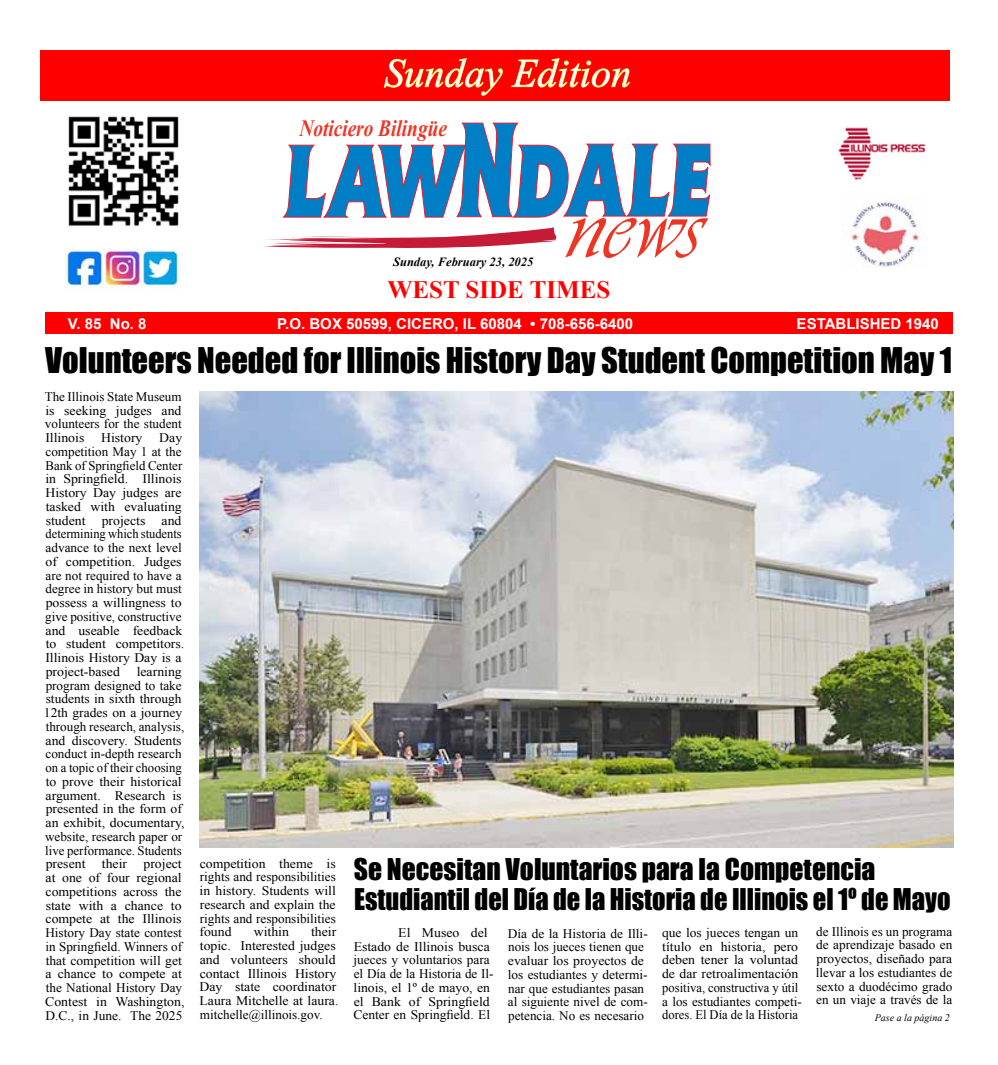
<style>
.page{position:relative;width:998px;height:1065px;background:#fff}
.page>*{position:absolute;margin:0;border:0;box-sizing:border-box;transform-origin:0 0}
.t1{font:96.38px "Vivante DTCITALIC";color:#ee3524}
.t2{font:italic 50px "Aparajita";color:#fff}
.t3{font:32.5px "Impact";color:#000}
.t4{font:27.5px/30px "Impact";color:#000}
.t5{font:700 25px "Times New Roman";color:#f00}
.t6{font:italic 700 23.25px "Times New Roman";color:#ee3524;scale:.83 1}
.t7{font:700 15px "Arial";color:#fff}
.t8{font:13.12px/13.8px "Times New Roman";color:#000;scale:1.05 1}
.t9{font:13.12px/13.8px "Times New Roman";color:#000;text-align:justify}
.t10{font:italic 700 12.5px "Times New Roman";color:#000}
.t11{font:italic 10px "Times New Roman";color:#000}
</style>
<div class="page">
<img style="left:849px;top:195px;width:78px;height:72px">
<img style="left:837px;top:127px;width:89px;height:53px">
<div style="left:46px;top:312px;width:907px;height:22px;background:#f00"></div>
<svg style="left:282px;top:122px;width:429px;height:96px"></svg>
<svg style="left:263px;top:227px;width:294px;height:21px"></svg>
<img style="left:68px;top:116px;width:111px;height:110px">
<img style="left:65px;top:248px;width:114px;height:41px">
<div style="left:40px;top:50px;width:909px;height:50px;background:#f00"></div>
<svg style="left:384px;top:58px;width:119px;height:38px"></svg>
<svg style="left:511px;top:58px;width:119px;height:30px"></svg>
<img style="left:199px;top:391px;width:754px;height:456px">
<h2 class="t2" style="left:384px;top:49px;width:248px">Sunday Edition</h2>
<h3 class="t6" style="left:299px;top:112px;width:179px">Noticiero Bilingüe</h3>
<h1 class="t1" style="left:565px;top:170px;width:137px">news</h1>
<h3 class="t5" style="left:387px;top:272px;width:224px">WEST SIDE TIMES</h3>
<p class="t10" style="left:393px;top:253px;width:142px">Sunday, February 23, 2025</p>
<p class="t7" style="left:68px;top:314px;width:80px">V. 85 No. 8</p>
<p class="t7" style="left:277px;top:314px;width:357px">P.O. BOX 50599, CICERO, IL 60804 • 708-656-6400</p>
<p class="t7" style="left:796px;top:314px;width:144px">ESTABLISHED 1940</p>
<h3 class="t3" style="left:45px;top:335px;width:908px">Volunteers Needed for Illinois History Day Student Competition May 1</h3>
<p class="t9" style="left:45px;top:389px;width:139px">The Illinois State Museum is seeking judges and volunteers for the student Illinois</p>
<p class="t8" style="left:101px;top:431px;width:41px">History</p>
<p class="t8" style="left:45px;top:431px;width:134px;text-indent:114px">Day competition May 1 at the<br>Bank of Springfield Center in Springfield. Illinois<br>History Day judges are tasked with evaluating student projects and determining which students advance to the next level of competition. Judges are not required to have a degree in history but must possess a willingness to give positive, constructive and useable feedback to student competitors.<br>Illinois History Day is a project-based</p>
<p class="t8" style="left:44px;top:664px;width:135px;text-indent:93px">learning program designed to take students in sixth through<br>12th grades on a journey through research, analysis, and discovery. Students conduct in-depth research on a topic of their choosing to prove their historical argument. Research is presented in the form of an exhibit, documentary, website, research paper or live performance. Students present their project at one of four regional competitions across the state with a chance to compete at the Illinois<br>History Day state contest in Springfield. Winners of that competition will get a chance to compete at the National History Day<br>Contest in Washington,<br>D.C., in June. The 2025</p>
<h3 class="t4" style="left:354px;top:854px;width:598px">Se Necesitan Voluntarios para la Competencia<br>Estudiantil del Día de la Historia de Illinois el 1º de Mayo</h3>
<p class="t8" style="left:353px;top:925px;width:135px;text-indent:45px">El Museo del<br>Estado de Illinois busca jueces y voluntarios para el Día de la Historia de Il&shy;linois, el 1º de mayo, en el Bank of Springfield<br>Center en Springfield. El</p>
<p class="t9" style="left:507px;top:926px;width:142px;text-align:left">Día de la Historia de Illi&shy;nois los jueces tienen que evaluar los proyectos de los estudiantes y determi&shy;nar que estudiantes pasan al siguiente nivel de com&shy;petencia. No es necesario</p>
<p class="t9" style="left:662px;top:925px;width:141px;text-align:left">que los jueces tengan un título en historia, pero deben tener la voluntad de dar retroalimentación positiva, constructiva y útil a los estudiantes competi&shy;dores. El Día de la Historia</p>
<p class="t9" style="left:816px;top:924px;width:138px">de Illinois es un programa de aprendizaje basado en proyectos, diseñado para llevar a los estudiantes de sexto a duodécimo grado en un viaje a través de la</p>
<p class="t8" style="left:199px;top:856px;width:131px;text-align:justify">competition theme is rights and responsibilities in history. Students will research and explain the rights and responsibilities found</p>
<p class="t8" style="left:199px;top:925px;width:134px;text-indent:112px">their topic. Interested judges and volunteers should contact Illinois History<br>Day state coordinator<br>Laura Mitchelle at laura. mitchelle@illinois.gov.</p>
<p class="t8" style="left:254px;top:925px;width:35px">within</p>
<p class="t11" style="left:874px;top:1010px;width:76px">Pase a la página 2</p>
</div>
